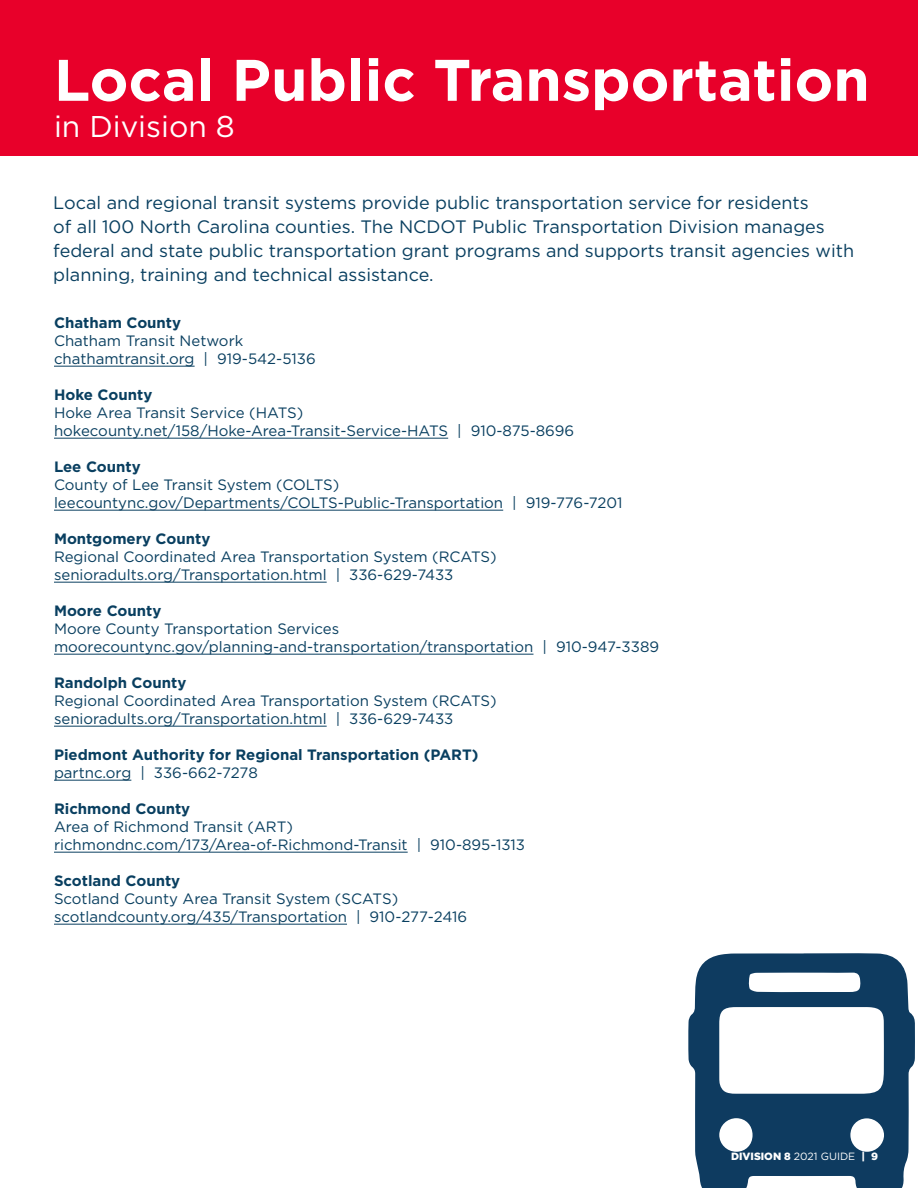
<style>
.page{position:relative;width:918px;height:1188px;background:#fff}
.page>*{position:absolute;margin:0;border:0;box-sizing:border-box;transform-origin:0 0}
.t1{font:700 58.5px "Gotham";color:#fff}
.t2{font:30px "Gotham";color:#fff}
.t3{font:18px/24px "Gotham";color:#093f60}
.t4{font:15px/18px "Gotham";color:#093f60}
.t5{font:700 15px "Gotham";color:#093f60}
.t6{font:900 10.5px "Gotham";color:#fff}
.s1{font-weight:400}
</style>
<div class="page">
<div style="left:0;top:0;width:918px;height:156px;background:#e8002a"></div>
<svg style="left:688px;top:953px;width:227px;height:235px;fill:#0e3b60"></svg>
<hr style="left:54px;top:366px;width:141px;height:1px;background:#093f60">
<hr style="left:54px;top:438px;width:394px;height:1px;background:#093f60">
<hr style="left:54px;top:510px;width:449px;height:1px;background:#093f60">
<hr style="left:54px;top:582px;width:273px;height:1px;background:#093f60">
<hr style="left:54px;top:654px;width:479px;height:1px;background:#093f60">
<hr style="left:54px;top:726px;width:273px;height:1px;background:#093f60">
<hr style="left:54px;top:780px;width:77px;height:1px;background:#093f60">
<hr style="left:54px;top:852px;width:354px;height:1px;background:#093f60">
<hr style="left:54px;top:924px;width:293px;height:1px;background:#093f60">
<h1 class="t1" style="left:54px;top:41px;width:817px">Local Public Transportation</h1>
<h2 class="t2" style="left:54px;top:107px;width:182px">in Division 8</h2>
<p class="t3" style="left:53px;top:191px;width:802px">Local and regional transit systems provide public transportation service for residents<br>of all 100 North Carolina counties. The NCDOT Public Transportation Division manages federal and state public transportation grant programs and supports transit agencies with planning, training and technical assistance.</p>
<p class="t5" style="left:54px;top:313px;width:129px">Chatham County</p>
<p class="t4" style="left:54px;top:332px;width:263px">Chatham Transit Network chathamtransit.org | 919-542-5136</p>
<p class="t5" style="left:54px;top:385px;width:100px">Hoke County</p>
<p class="t4" style="left:54px;top:404px;width:522px">Hoke Area Transit Service (HATS) hokecounty.net/158/Hoke-Area-Transit-Service-HATS | 910-875-8696</p>
<p class="t5" style="left:54px;top:457px;width:88px">Lee County</p>
<p class="t4" style="left:54px;top:476px;width:570px">County of Lee Transit System (COLTS) leecountync.gov/Departments/COLTS-Public-Transportation | 919-776-7201</p>
<p class="t5" style="left:54px;top:529px;width:158px">Montgomery County</p>
<p class="t4" style="left:54px;top:548px;width:444px">Regional Coordinated Area Transportation System (RCATS) senioradults.org/Transportation.html | 336-629-7433</p>
<p class="t5" style="left:54px;top:601px;width:109px">Moore County</p>
<p class="t4" style="left:54px;top:620px;width:607px">Moore County Transportation Services moorecountync.gov/planning-and-transportation/transportation | 910-947-3389</p>
<p class="t5" style="left:54px;top:673px;width:134px">Randolph County</p>
<p class="t4" style="left:54px;top:692px;width:444px">Regional Coordinated Area Transportation System (RCATS) senioradults.org/Transportation.html | 336-629-7433</p>
<p class="t5" style="left:54px;top:745px;width:426px">Piedmont Authority for Regional Transportation (PART)</p>
<p class="t4" style="left:54px;top:764px;width:205px">partnc.org | 336-662-7278</p>
<p class="t5" style="left:54px;top:799px;width:138px">Richmond County</p>
<p class="t4" style="left:54px;top:818px;width:473px">Area of Richmond Transit (ART) richmondnc.com/173/Area-of-Richmond-Transit | 910-895-1313</p>
<p class="t5" style="left:54px;top:871px;width:128px">Scotland County</p>
<p class="t4" style="left:54px;top:890px;width:415px">Scotland County Area Transit System (SCATS) scotlandcounty.org/435/Transportation | 910-277-2416</p>
<p class="t6" style="left:731px;top:1150px;width:148px">DIVISION 8 <span class="s1">2021 GUIDE</span> | 9</p>
</div>
